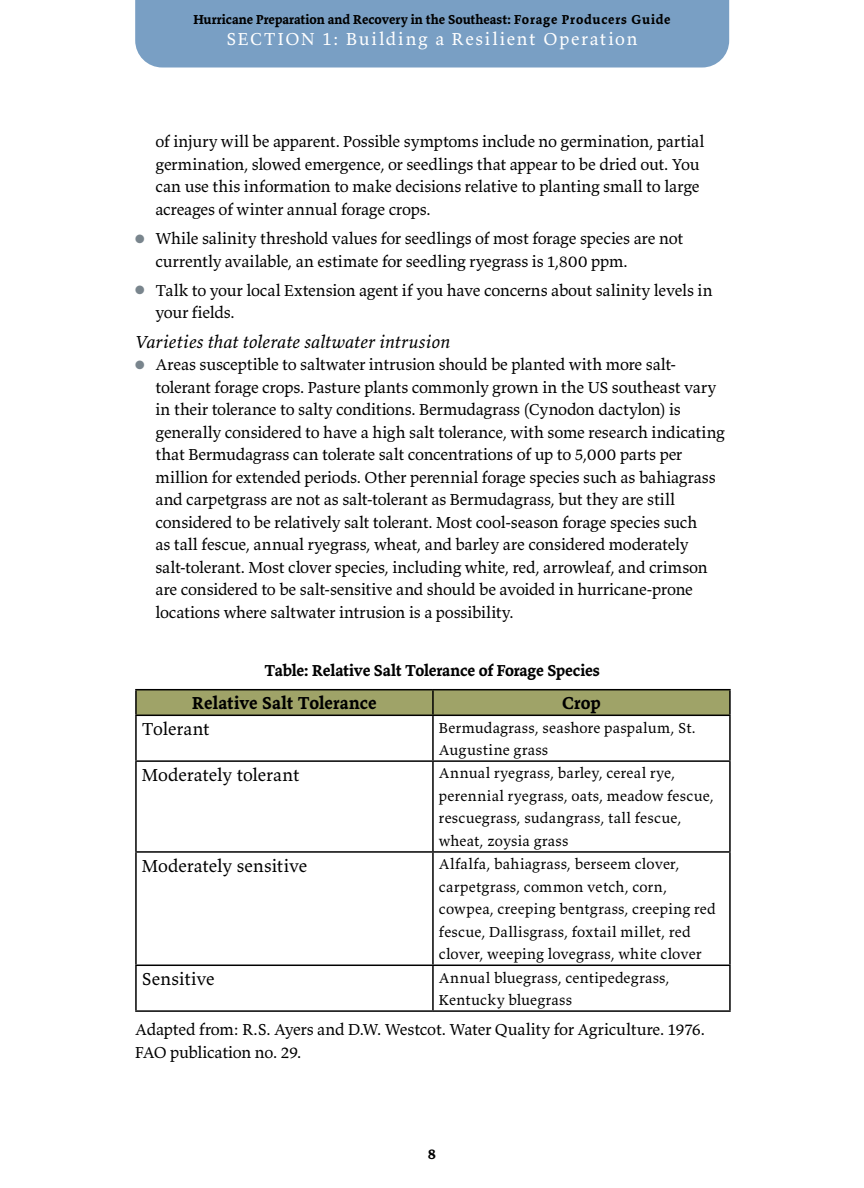
<style>
.page{position:relative;width:864px;height:1188px;background:#fff}
.page>*{position:absolute;margin:0;border:0;box-sizing:border-box;transform-origin:0 0}
.t1{font:18px "Valkyrie T3";letter-spacing:-.005em;color:#000}
.t2{font:italic 18px "Valkyrie T3";letter-spacing:.005em;color:#000}
.t3{font:18px "Valkyrie T3";letter-spacing:.095em;color:#fff}
.t4{font:700 18px "Valkyrie T3";color:#000}
.t5{font:16.5px/22.5px "Valkyrie T3";letter-spacing:-.01em;color:#000}
.t6{font:700 16.5px "Valkyrie T3";letter-spacing:-.015em;color:#000}
.t7{font:15px/22.5px "Valkyrie T3";letter-spacing:.015em;color:#000}
.t8{font:700 15px "Valkyrie T3";color:#000}
.t9{font:700 13.5px "Valkyrie T3";letter-spacing:.01em;color:#000}
.s1{color:#79858d}
</style>
<div class="page">
<div style="left:135px;top:0;width:594px;height:68px;background:#799fc4"></div>
<svg style="left:137px;top:690px;width:592px;height:25px;background:#999c64"></svg>
<hr style="left:135px;top:689px;width:298px;height:1px;background:#000">
<hr style="left:135px;top:690px;width:2px;height:25px;background:#000">
<hr style="left:433px;top:689px;width:298px;height:1px;background:#000">
<hr style="left:432px;top:690px;width:2px;height:25px;background:#000">
<hr style="left:729px;top:690px;width:2px;height:25px;background:#000">
<hr style="left:135px;top:715px;width:298px;height:1px;background:#000">
<hr style="left:135px;top:716px;width:2px;height:44px;background:#000">
<hr style="left:433px;top:715px;width:298px;height:1px;background:#000">
<hr style="left:432px;top:716px;width:2px;height:44px;background:#000">
<hr style="left:729px;top:716px;width:2px;height:44px;background:#000">
<hr style="left:135px;top:760px;width:298px;height:2px;background:#000">
<hr style="left:135px;top:762px;width:2px;height:89px;background:#000">
<hr style="left:433px;top:760px;width:298px;height:2px;background:#000">
<hr style="left:432px;top:762px;width:2px;height:89px;background:#000">
<hr style="left:729px;top:762px;width:2px;height:89px;background:#000">
<hr style="left:135px;top:851px;width:298px;height:2px;background:#000">
<hr style="left:135px;top:853px;width:2px;height:112px;background:#000">
<hr style="left:433px;top:851px;width:298px;height:2px;background:#000">
<hr style="left:432px;top:853px;width:2px;height:112px;background:#000">
<hr style="left:729px;top:853px;width:2px;height:112px;background:#000">
<hr style="left:135px;top:965px;width:298px;height:1px;background:#000">
<hr style="left:135px;top:966px;width:2px;height:44px;background:#000">
<hr style="left:433px;top:965px;width:298px;height:1px;background:#000">
<hr style="left:432px;top:966px;width:2px;height:44px;background:#000">
<hr style="left:729px;top:966px;width:2px;height:44px;background:#000">
<hr style="left:135px;top:1010px;width:298px;height:2px;background:#000">
<hr style="left:433px;top:1010px;width:298px;height:2px;background:#000">
<p class="t9" style="left:193px;top:11px;width:479px">Hurricane Preparation and Recovery in the Southeast: Forage Producers Guide</p>
<p class="t3" style="left:226px;top:27px;width:413px">SECTION 1: Building a Resilient Operation</p>
<p class="t5" style="left:155px;top:130px;width:550px">of injury will be apparent. Possible symptoms include no germination, partial germination, slowed emergence, or seedlings that appear to be dried out. You can use this information to make decisions relative to planting small to large acreages of winter annual forage crops.</p>
<p class="t5" style="left:155px;top:227px;width:529px;text-indent:-20px"><span class="s1">●</span> While salinity threshold values for seedlings of most forage species are not currently available, an estimate for seedling ryegrass is 1,800 ppm.</p>
<p class="t5" style="left:155px;top:279px;width:559px;text-indent:-20px"><span class="s1">●</span> Talk to your local Extension agent if you have concerns about salinity levels in your fields.</p>
<p class="t2" style="left:135px;top:330px;width:316px">Varieties that tolerate saltwater intrusion</p>
<p class="t5" style="left:155px;top:353px;width:571px;text-indent:-20px"><span class="s1">●</span> Areas susceptible to saltwater intrusion should be planted with more salt&shy;tolerant forage crops. Pasture plants commonly grown in the US southeast vary in their tolerance to salty conditions. Bermudagrass (Cynodon dactylon) is generally considered to have a high salt tolerance, with some research indicating that Bermudagrass can tolerate salt concentrations of up to 5,000 parts per million for extended periods. Other perennial forage species such as bahiagrass and carpetgrass are not as salt-tolerant as Bermudagrass, but they are still considered to be relatively salt tolerant. Most cool-season forage species such<br>as tall fescue, annual ryegrass, wheat, and barley are considered moderately salt-tolerant. Most clover species, including white, red, arrowleaf, and crimson are considered to be salt-sensitive and should be avoided in hurricane-prone locations where saltwater intrusion is a possibility.</p>
<p class="t6" style="left:264px;top:660px;width:337px">Table: Relative Salt Tolerance of Forage Species</p>
<p class="t4" style="left:192px;top:692px;width:186px">Relative Salt Tolerance</p>
<p class="t4" style="left:562px;top:692px;width:40px">Crop</p>
<p class="t1" style="left:142px;top:717px;width:69px">Tolerant</p>
<p class="t7" style="left:439px;top:716px;width:258px">Bermudagrass, seashore paspalum, St.<br>Augustine grass</p>
<p class="t1" style="left:142px;top:763px;width:159px">Moderately tolerant</p>
<p class="t7" style="left:439px;top:762px;width:276px">Annual ryegrass, barley, cereal rye, perennial ryegrass, oats, meadow fescue, rescuegrass, sudangrass, tall fescue, wheat, zoysia grass</p>
<p class="t1" style="left:142px;top:854px;width:167px">Moderately sensitive</p>
<p class="t7" style="left:439px;top:853px;width:278px">Alfalfa, bahiagrass, berseem clover, carpetgrass, common vetch, corn, cowpea, creeping bentgrass, creeping red fescue, Dallisgrass, foxtail millet, red clover, weeping lovegrass, white clover</p>
<p class="t1" style="left:142px;top:967px;width:74px">Sensitive</p>
<p class="t7" style="left:439px;top:966px;width:232px">Annual bluegrass, centipedegrass,<br>Kentucky bluegrass</p>
<p class="t5" style="left:135px;top:1018px;width:571px">Adapted from: R.S. Ayers and D.W. Westcot. Water Quality for Agriculture. 1976.<br>FAO publication no. 29.</p>
<p class="t8" style="left:428px;top:1144px;width:10px">8</p>
</div>
